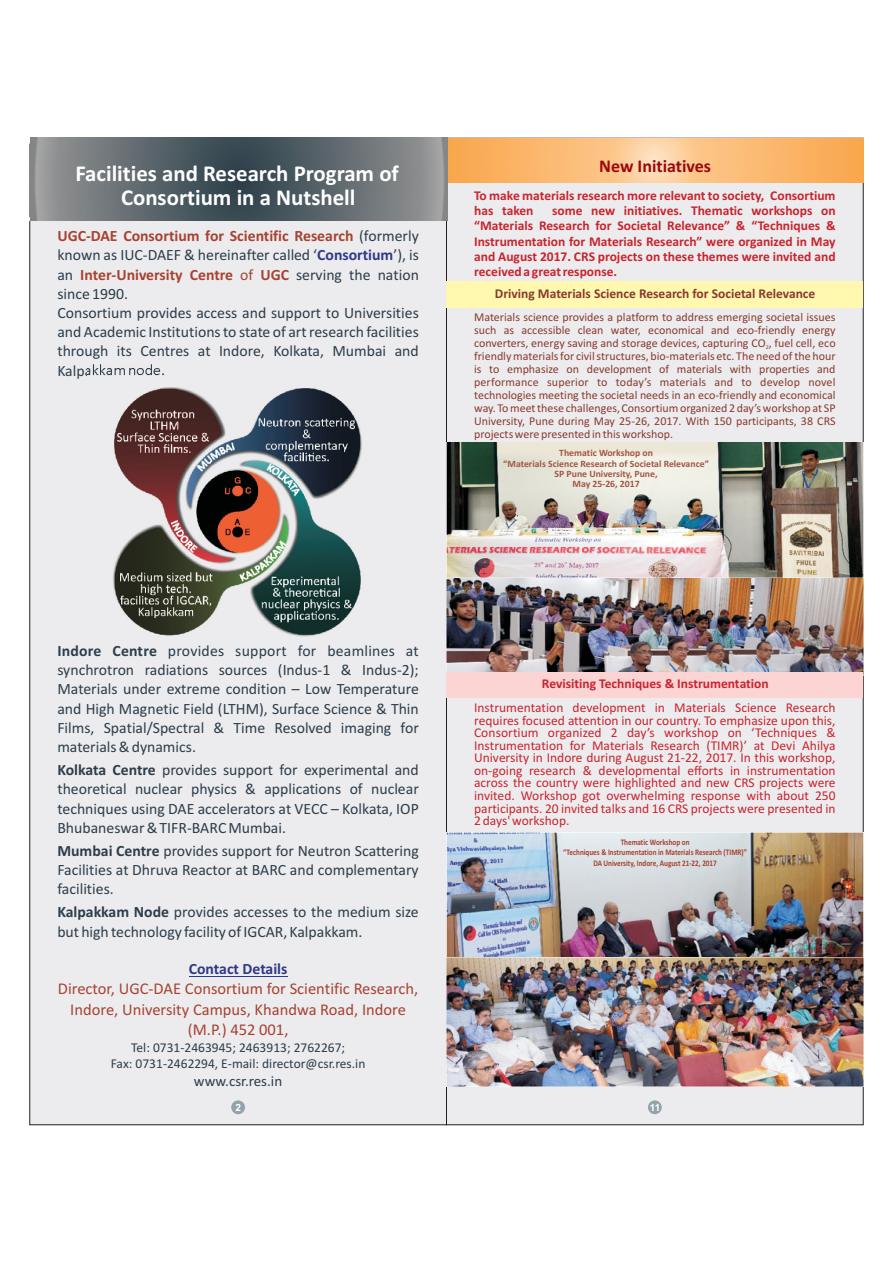
<style>
.page{position:relative;width:893px;height:1263px;background:#fff}
.page>*{position:absolute;margin:0;border:0;box-sizing:border-box;transform-origin:0 0}
.t1{font:700 22.8px/24.8px "Calibri";color:#fff;text-align:center}
.t2{font:700 18px "Calibri";color:#9d070d}
.t3{font:16.5px/20.1px "Calibri";color:#a74231;text-align:center}
.t4{font:15.75px/19.2px "Calibri";color:#2d3d4a;text-align:justify}
.t5{font:700 15.75px "Calibri";color:#a74231}
.t6{font:700 15.75px "Calibri";color:#2e3887}
.t7{font:15px "Calibri";color:#2d3d4a}
.t8{font:13.5px/12.6px "Calibri";color:#c8242e;text-align:justify}
.t9{font:700 13.5px/15.3px "Calibri";color:#c8242e}
.t10{font:13.5px/16.5px "Calibri";color:#2d3d4a;text-align:center}
.t11{font:700 13.5px "Calibri";color:#893a2f}
.t12{font:12px/12.9px "Calibri";color:#893a2f;text-align:justify}
.t13{font:700 10.05px "Arial";color:#fff}
.t14{font:700 9.75px/10.4px "Calibri";color:#a25641;text-align:center}
.t15{font:700 8.55px/10.5px "Calibri";color:#a74231;text-align:center;scale:.84 1}
.t16{font:6px "Calibri";color:#893a2f}
.s1{font-weight:400;color:#2d3d4a}
.s2{font-weight:400}
.s3{font-weight:700;color:#2e3887}
.s4{font-weight:700}
</style>
<div class="page">
<div style="left:447px;top:182px;width:416px;height:943px;background:#ececee"></div>
<svg style="left:447px;top:138px;width:416px;height:44px;background:#fabb76"></svg>
<div style="left:29px;top:143px;width:418px;height:982px;background:#ececee"></div>
<img style="left:30px;top:137px;width:417px;height:83px">
<img style="left:88px;top:362px;width:300px;height:300px">
<div style="left:231px;top:1100px;width:14px;height:14px;background:#94a2aa;border-radius:50%"></div>
<div style="left:648px;top:1100px;width:14px;height:14px;background:#94a2aa;border-radius:50%"></div>
<hr style="left:189px;top:976px;width:98px;height:1px;background:#2e3887">
<div style="left:446px;top:281px;width:417px;height:27px;background:#fff8ae"></div>
<img style="left:446px;top:577px;width:417px;height:95px">
<img style="left:446px;top:443px;width:417px;height:134px">
<img style="left:498px;top:442px;width:219px;height:17px">
<img style="left:446px;top:833px;width:417px;height:124px">
<img style="left:446px;top:957px;width:417px;height:130px">
<div style="left:446px;top:672px;width:417px;height:25px;background:#fbd4d3"></div>
<h1 class="t1" style="left:75px;top:162px;width:325px">Facilities and Research Program of<br>Consortium in a Nutshell</h1>
<p class="t5" style="left:57px;top:229px;width:363px">UGC-DAE Consortium for Scientific Research <span class="s1">(formerly</span></p>
<p class="t5" style="left:57px;top:268px;width:363px"><span class="s1">an</span> Inter-University Centre <span class="s2">of</span> UGC <span class="s1">serving the nation</span></p>
<p class="t4" style="left:57px;top:247px;width:363px">known as IUC-DAEF &amp; hereinafter called ‘<span class="s3">Consortium</span>’), is</p>
<p class="t4" style="left:57px;top:285px;width:363px;text-align:left">since 1990.<br>Consortium provides access and support to Universities and Academic Institutions to state of art research facilities through its Centres at Indore, Kolkata, Mumbai and</p>
<p class="t2" style="left:599px;top:159px;width:113px">New Initiatives</p>
<p class="t9" style="left:474px;top:189px;width:363px">To make materials research more relevant to society, Consortium has taken</p>
<p class="t9" style="left:474px;top:204px;width:363px;text-align:justify;text-indent:78px">some new initiatives. Thematic workshops on “Materials Research for Societal Relevance” &amp; “Techniques &amp; Instrumentation for Materials Research” were organized in May and August 2017. CRS projects on these themes were invited and received a great response.</p>
<p class="t12" style="left:474px;top:311px;width:363px">Materials science provides a platform to address emerging societal issues such as accessible clean water, economical and eco-friendly energy converters, energy saving and storage devices, capturing CO , fuel cell, eco</p>
<p class="t16" style="left:766px;top:345px;width:5px">2</p>
<p class="t12" style="left:474px;top:351px;width:363px">friendly materials for civil structures, bio-materials etc. The need of the hour is to emphasize on development of materials with properties and performance superior to today’s materials and to develop novel technologies meeting the societal needs in an eco-friendly and economical way. To meet these challenges, Consortium organized 2 day’s workshop at SP University, Pune during May 25-26, 2017. With 150 participants, 38 CRS projects were presented in this workshop.</p>
<p class="t11" style="left:495px;top:288px;width:322px">Driving Materials Science Research for Societal Relevance</p>
<p class="t14" style="left:503px;top:449px;width:207px">Thematic Workshop on<br>“Materials Science Research of Societal Relevance”<br>SP Pune University, Pune,<br>May 25-26, 2017</p>
<p class="t4" style="left:57px;top:642px;width:363px"><span class="s4">Indore Centre</span> provides support for beamlines at synchrotron radiations sources (Indus-1 &amp; Indus-2); Materials under extreme condition – Low Temperature and High Magnetic Field (LTHM), Surface Science &amp; Thin Films, Spatial/Spectral &amp; Time Resolved imaging for materials &amp; dynamics.</p>
<p class="t4" style="left:57px;top:762px;width:363px"><span class="s4">Kolkata Centre</span> provides support for experimental and theoretical nuclear physics &amp; applications of nuclear techniques using DAE accelerators at VECC – Kolkata, IOP Bhubaneswar &amp; TIFR-BARC Mumbai.</p>
<p class="t4" style="left:57px;top:842px;width:363px"><span class="s4">Mumbai Centre</span> provides support for Neutron Scattering Facilities at Dhruva Reactor at BARC and complementary facilities.</p>
<p class="t4" style="left:57px;top:904px;width:363px"><span class="s4">Kalpakkam Node</span> provides accesses to the medium size but high technology facility of IGCAR, Kalpakkam.</p>
<p class="t6" style="left:189px;top:963px;width:100px">Contact Details</p>
<p class="t3" style="left:58px;top:980px;width:362px">Director, UGC-DAE Consortium for Scientific Research,<br>Indore, University Campus, Khandwa Road, Indore (M.P.) 452 001,</p>
<p class="t10" style="left:111px;top:1040px;width:256px">Tel: 0731-2463945; 2463913; 2762267;<br>Fax: 0731-2462294, E-mail: director@csr.res.in</p>
<p class="t7" style="left:194px;top:1075px;width:90px">www.csr.res.in</p>
<p class="t9" style="left:542px;top:677px;width:228px">Revisiting Techniques &amp; Instrumentation</p>
<p class="t8" style="left:474px;top:702px;width:363px">Instrumentation development in Materials Science Research requires focused attention in our country. To emphasize upon this, Consortium organized 2 day’s workshop on ‘Techniques &amp; Instrumentation for Materials Research (TIMR)’ at Devi Ahilya University in Indore during August 21-22, 2017. In this workshop, on-going research &amp; developmental efforts in instrumentation across the country were highlighted and new CRS projects were invited. Workshop got overwhelming response with about 250 participants. 20 invited talks and 16 CRS projects were presented in 2 days' workshop.</p>
<p class="t15" style="left:563px;top:837px;width:220px">Thematic Workshop on<br>“Techniques &amp; Instrumentation in Materials Research (TIMR)”<br>DA University, Indore, August 21-22, 2017</p>
<p class="t13" style="left:236px;top:1103px;width:7px">2</p>
<p class="t13" style="left:650px;top:1103px;width:12px">11</p>
</div>
